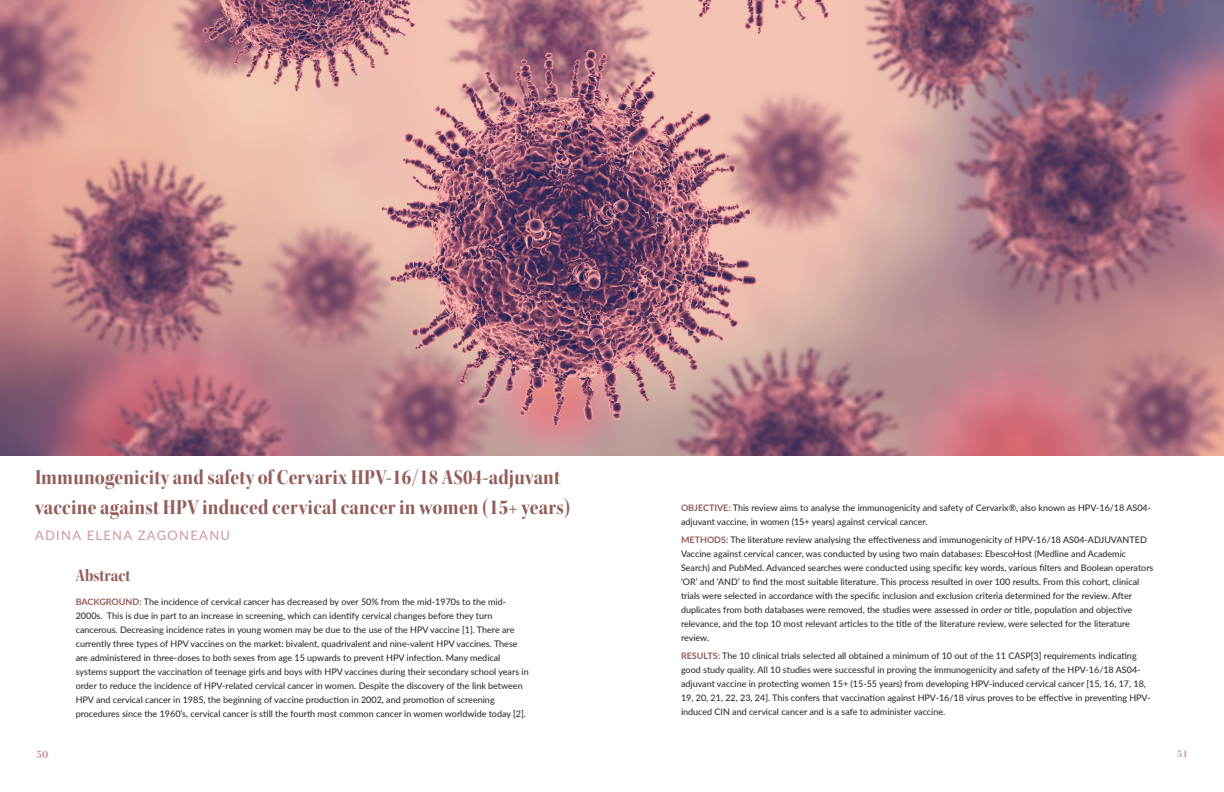
<style>
.page{position:relative;width:1224px;height:792px;background:#fff}
.page>*{position:absolute;margin:0;border:0;box-sizing:border-box;transform-origin:0 0}
.t1{font:22px/30px "Kepler Std Bold Scn Disp";letter-spacing:.015em;color:#935d58}
.t2{font:18px "Kepler Std Bold Scn Disp";color:#935d58}
.t3{font:13px "Lato";letter-spacing:.1em;color:#ce989e}
.t4{font:700 11px "Bodoni Svty Two ITCTT";color:#ce989e}
.t5{font:700 10px "Bodoni Svty Two ITCTT";color:#ce989e}
.t6{font:9px/14px "Lato";color:#231f20}
.s1{font-weight:700;color:#935d58}
</style>
<div class="page">
<img style="left:0;top:0;width:1224px;height:456px">
<h1 class="t1" style="left:35px;top:462px;width:537px">Immunogenicity and safety of Cervarix HPV-16/18 AS04-adjuvant vaccine against HPV induced cervical cancer in women (15+ years)</h1>
<h3 class="t3" style="left:35px;top:527px;width:197px">ADINA ELENA ZAGONEANU</h3>
<h2 class="t2" style="left:76px;top:566px;width:56px">Abstract</h2>
<p class="t6" style="left:76px;top:595px;width:454px"><span class="s1">BACKGROUND:</span> The incidence of cervical cancer has decreased by over 50% from the mid-1970s to the mid-2000s. This is due in part to an increase in screening, which can identify cervical changes before they turn cancerous. Decreasing incidence rates in young women may be due to the use of the HPV vaccine [1]. There are currently three types of HPV vaccines on the market: bivalent, quadrivalent and nine-valent HPV vaccines. These are administered in three-doses to both sexes from age 15 upwards to prevent HPV infection. Many medical systems support the vaccination of teenage girls and boys with HPV vaccines during their secondary school years in order to reduce the incidence of HPV-related cervical cancer in women. Despite the discovery of the link between HPV and cervical cancer in 1985, the beginning of vaccine production in 2002, and promotion of screening procedures since the 1960’s, cervical cancer is still the fourth most common cancer in women worldwide today [2].</p>
<p class="t6" style="left:681px;top:501px;width:472px"><span class="s1">OBJECTIVE:</span> This review aims to analyse the immunogenicity and safety of Cervarix®, also known as HPV-16/18 AS04- adjuvant vaccine, in women (15+ years) against cervical cancer.</p>
<p class="t6" style="left:681px;top:533px;width:474px"><span class="s1">METHODS:</span> The literature review analysing the effectiveness and immunogenicity of HPV-16/18 AS04-ADJUVANTED Vaccine against cervical cancer, was conducted by using two main databases: EbescoHost (Medline and Academic Search) and PubMed. Advanced searches were conducted using specific key words, various filters and Boolean operators ‘OR’ and ‘AND’ to find the most suitable literature. This process resulted in over 100 results. From this cohort, clinical trials were selected in accordance with the specific inclusion and exclusion criteria determined for the review. After duplicates from both databases were removed, the studies were assessed in order or title, population and objective relevance, and the top 10 most relevant articles to the title of the literature review, were selected for the literature review.</p>
<p class="t6" style="left:681px;top:649px;width:471px"><span class="s1">RESULTS:</span> The 10 clinical trials selected all obtained a minimum of 10 out of the 11 CASP[3] requirements indicating good study quality. All 10 studies were successful in proving the immunogenicity and safety of the HPV-16/18 AS04- adjuvant vaccine in protecting women 15+ (15-55 years) from developing HPV-induced cervical cancer [15, 16, 17, 18, 19, 20, 21, 22, 23, 24]. This confers that vaccination against HPV-16/18 virus proves to be effective in preventing HPV&shy;induced CIN and cervical cancer and is a safe to administer vaccine.</p>
<p class="t4" style="left:36px;top:748px;width:14px">50</p>
<p class="t5" style="left:1177px;top:748px;width:13px">51</p>
</div>
